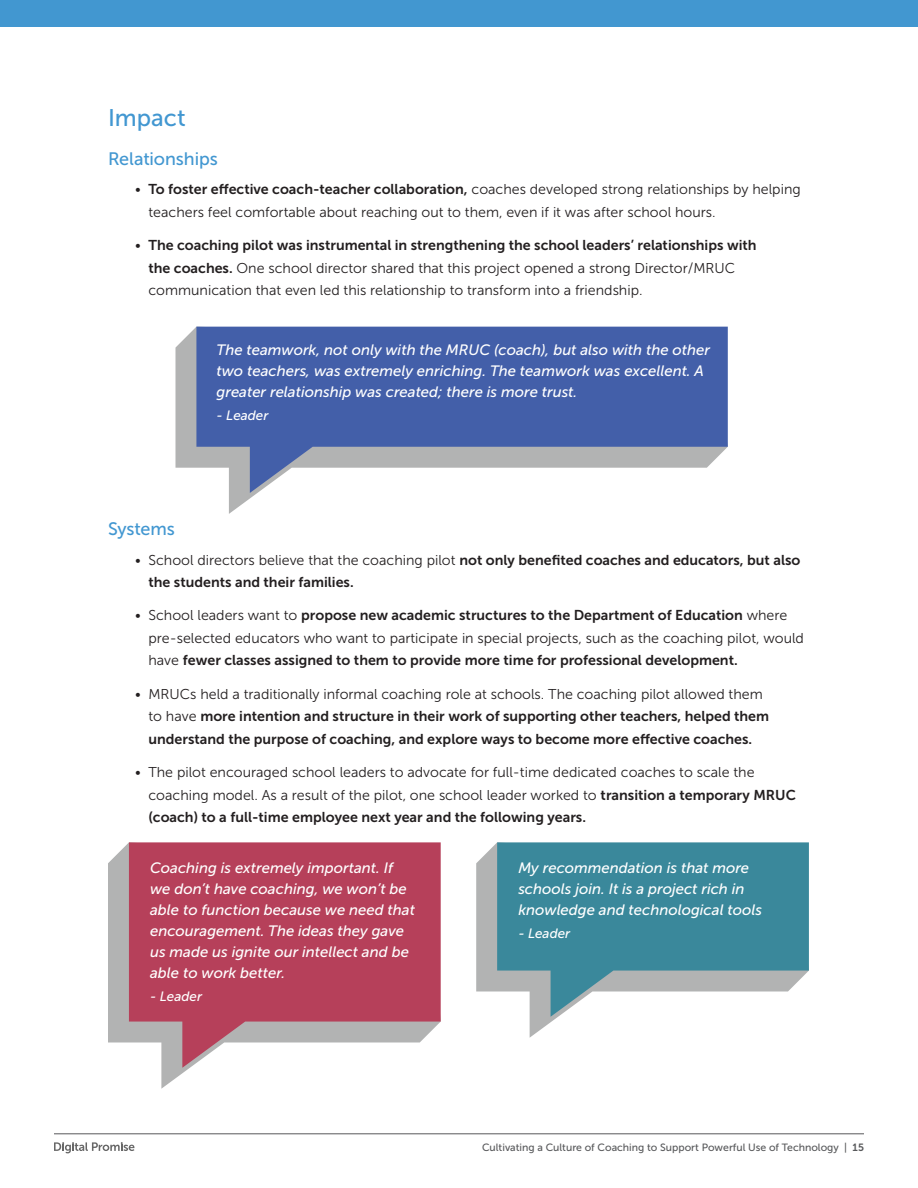
<style>
.page{position:relative;width:918px;height:1188px;background:#fff}
.page>*{position:absolute;margin:0;border:0;box-sizing:border-box;transform-origin:0 0}
.t1{font:24px "Museo Sans 500";color:#4297d1}
.t2{font:18px "Museo Sans 500";letter-spacing:-.005em;color:#4297d1}
.t3{font:italic 15px/21px "Museo Sans 500";color:#fff}
.t4{font:14.25px/22.5px "Museo Sans 300";color:#231f20}
.t5{font:14.25px/22.5px "Museo Sans 700";color:#231f20}
.t6{font:italic 13.5px "Museo Sans 500";color:#fff}
.t7{font:10.5px "Museo Sans 500";color:#57585a}
.s1{font-family:"Museo Sans 700"}
.s2{font-family:"Museo Sans 300"}
</style>
<div class="page">
<hr style="left:54px;top:1134px;width:810px;height:1px;background:#57585a">
<div style="left:0;top:0;width:918px;height:27px;background:#4297d0"></div>
<svg style="left:54px;top:1142px;width:80px;height:11px"></svg>
<svg style="left:176px;top:327px;width:81px;height:187px;fill:#b2b3b3"></svg>
<svg style="left:196px;top:327px;width:532px;height:166px;background:#6b7fb6"></svg>
<svg style="left:108px;top:842px;width:81px;height:247px;fill:#b2b3b3"></svg>
<svg style="left:129px;top:842px;width:312px;height:226px;background:#bd5d72"></svg>
<svg style="left:476px;top:843px;width:82px;height:195px;fill:#b2b3b3"></svg>
<svg style="left:497px;top:842px;width:312px;height:175px;background:#619caa"></svg>
<p class="t1" style="left:108px;top:105px;width:79px">Impact</p>
<p class="t2" style="left:108px;top:149px;width:111px">Relationships</p>
<p class="t4" style="left:148px;top:178px;width:654px;text-indent:-13px">• <span class="s1">To foster efective coach-teacher collaboration,</span> coaches developed strong relationships by helping teachers feel comfortable about reaching out to them, even if it was after school hours.</p>
<p class="t4" style="left:148px;top:234px;width:610px;text-indent:-13px">• <span class="s1">The coaching pilot was instrumental in strengthening the school leaders’ relationships with the coaches.</span> One school director shared that this project opened a strong Director/MRUC communication that even led this relationship to transform into a friendship.</p>
<p class="t3" style="left:217px;top:340px;width:495px">The teamwork, not only with the MRUC (coach), but also with the other two teachers, was extremely enriching. The teamwork was excellent. A greater relationship was created; there is more trust.</p>
<p class="t6" style="left:217px;top:408px;width:53px">- Leader</p>
<p class="t2" style="left:108px;top:519px;width:68px">Systems</p>
<p class="t5" style="left:148px;top:548px;width:653px;text-indent:-13px"><span class="s2">• School directors believe that the coaching pilot</span> not only benefted coaches and educators, but also the students and their families.</p>
<p class="t5" style="left:148px;top:604px;width:657px;text-indent:-13px"><span class="s2">• School leaders want to</span> propose new academic structures to the Department of Education <span class="s2">where pre-selected educators who want to participate in special projects, such as the coaching pilot, would have</span> fewer classes assigned to them to provide more time for professional development.</p>
<p class="t5" style="left:148px;top:683px;width:622px;text-indent:-13px"><span class="s2">• MRUCs held a traditionally informal coaching role at schools. The coaching pilot allowed them to have</span> more intention and structure in their work of supporting other teachers, helped them understand the purpose of coaching, and explore ways to become more efective coaches.</p>
<p class="t4" style="left:148px;top:761px;width:649px;text-indent:-13px">• The pilot encouraged school leaders to advocate for full-time dedicated coaches to scale the coaching model. As a result of the pilot, one school leader worked to <span class="s1">transition a temporary MRUC (coach) to a full-time employee next year and the following years.</span></p>
<p class="t3" style="left:150px;top:857px;width:266px">Coaching is extremely important. If we don’t have coaching, we won’t be able to function because we need that encouragement. The ideas they gave us made us ignite our intellect and be able to work better.</p>
<p class="t6" style="left:150px;top:989px;width:53px">- Leader</p>
<p class="t3" style="left:518px;top:857px;width:245px">My recommendation is that more schools join. It is a project rich in knowledge and technological tools</p>
<p class="t6" style="left:518px;top:926px;width:53px">- Leader</p>
<p class="t7" style="left:482px;top:1142px;width:383px">Cultivating a Culture of Coaching to Support Powerful Use of Technology | <span class="s1">15</span></p>
</div>
